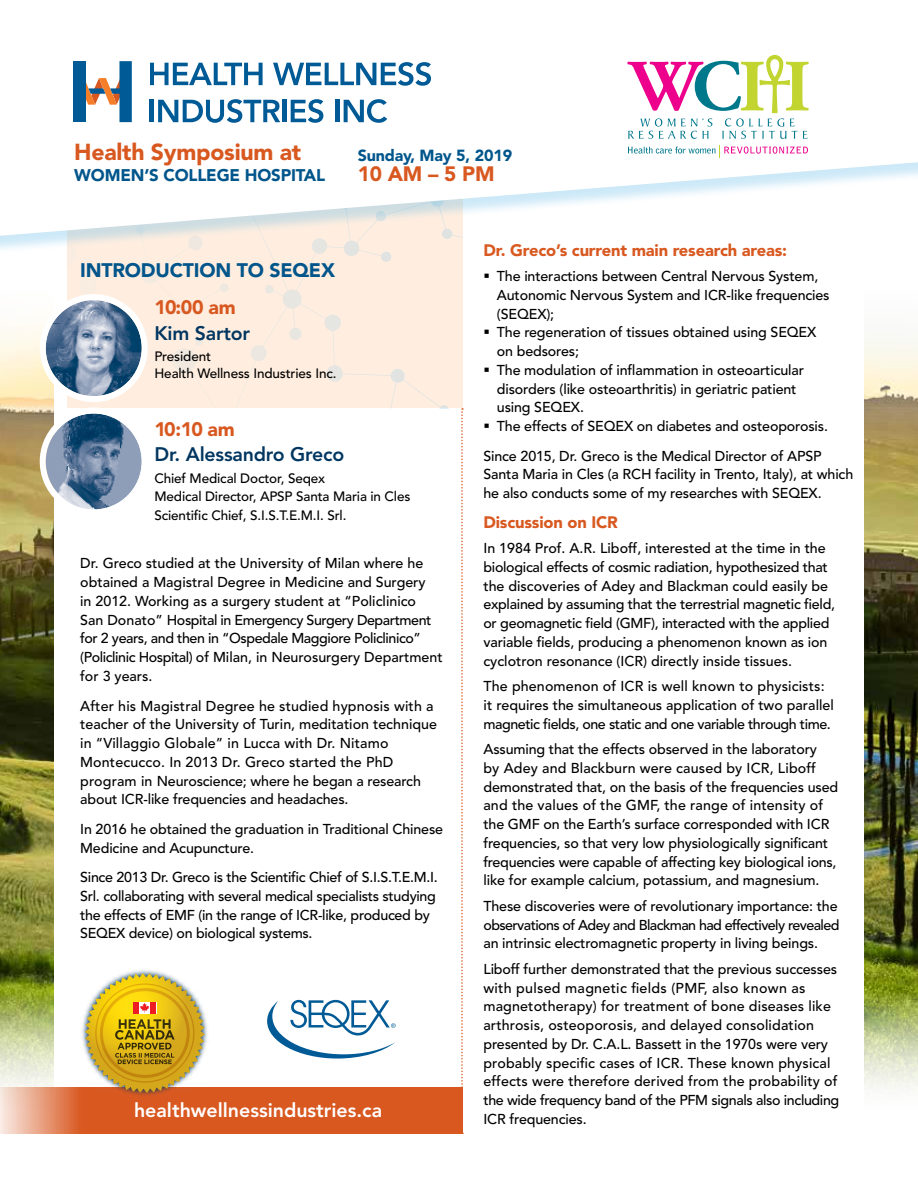
<style>
.page{position:relative;width:918px;height:1188px;background:#fff}
.page>*{position:absolute;margin:0;border:0;box-sizing:border-box;transform-origin:0 0}
.t1{font:900 22.95px "Avenir";letter-spacing:-.01em;color:#d85820}
.t2{font:900 20.7px "Avenir";color:#d85820}
.t3{font:800 19.5px "Avenir";color:#fff}
.t4{font:800 19.5px "Avenir";letter-spacing:-.01em;color:#003660}
.t5{font:900 19.5px "Avenir";letter-spacing:-.01em;color:#00558b}
.t6{font:900 19.5px "Avenir";letter-spacing:-.035em;color:#d85820}
.t7{font:900 16.8px "Avenir";letter-spacing:-.01em;color:#00558b}
.t8{font:900 16.5px "Avenir";letter-spacing:-.01em;color:#d85820}
.t9{font:900 16.05px "Avenir";letter-spacing:-.01em;color:#00558b}
.t10{font:500 14.25px/18.8px "Avenir";letter-spacing:-.01em;color:#000}
.t11{font:500 14.25px/18.8px "Avenir";letter-spacing:.01em;color:#000}
.t12{font:500 13.5px/18.8px "Avenir";letter-spacing:-.01em;color:#000}
</style>
<div class="page">
<div style="left:67px;top:255px;width:396px;height:153px;background:#ffeee0"></div>
<img style="left:864px;top:335px;width:54px;height:651px">
<img style="left:0;top:323px;width:54px;height:663px">
<svg style="left:461px;top:408px;width:2px;height:679px"></svg>
<svg style="left:0;top:1087px;width:463px;height:47px;background:#db6734"></svg>
<img style="left:46px;top:300px;width:96px;height:96px;border-radius:48px">
<div style="left:40px;top:294px;width:108px;height:108px;border:6px solid #fff;border-radius:50%"></div>
<img style="left:46px;top:414px;width:96px;height:96px;border-radius:48px">
<div style="left:40px;top:408px;width:108px;height:108px;border:6px solid #fff;border-radius:50%"></div>
<div style="left:94px;top:982px;width:129px;height:129px;background:#d85820"></div>
<svg style="left:53px;top:917px;width:183px;height:181px"></svg>
<div style="left:65px;top:930px;width:159px;height:155px;background:#fff"></div>
<svg style="left:85px;top:974px;width:113px;height:119px;background:#d2b03e"></svg>
<div style="left:133px;top:1002px;width:6px;height:12px;background:#ed1d24"></div>
<div style="left:151px;top:1002px;width:5px;height:12px;background:#ed1d24"></div>
<svg style="left:267px;top:1000px;width:129px;height:59px"></svg>
<div style="left:0;top:0;width:918px;height:255px;background:#58b6e7;opacity:.3"></div>
<svg style="left:0;top:0;width:918px;height:236px"></svg>
<svg style="left:628px;top:145px;width:180px;height:13px"></svg>
<svg style="left:627px;top:55px;width:182px;height:84px"></svg>
<div style="left:74px;top:61px;width:12px;height:61px;background:#005a96"></div>
<svg style="left:86px;top:61px;width:46px;height:61px"></svg>
<svg style="left:150px;top:63px;width:113px;height:22px"></svg>
<svg style="left:273px;top:62px;width:158px;height:24px"></svg>
<hr style="left:150px;top:100px;width:4px;height:22px;background:#005a96">
<svg style="left:158px;top:99px;width:122px;height:24px"></svg>
<hr style="left:282px;top:100px;width:4px;height:22px;background:#005a96">
<svg style="left:291px;top:99px;width:32px;height:24px"></svg>
<hr style="left:335px;top:100px;width:4px;height:22px;background:#005a96">
<svg style="left:344px;top:99px;width:43px;height:24px"></svg>
<h1 class="t1" style="left:74px;top:138px;width:228px">Health Symposium at</h1>
<p class="t7" style="left:74px;top:165px;width:252px">WOMEN’S COLLEGE HOSPITAL</p>
<p class="t9" style="left:358px;top:145px;width:156px">Sunday, May 5, 2019</p>
<h2 class="t2" style="left:358px;top:161px;width:138px">10 AM – 5 PM</h2>
<h3 class="t5" style="left:80px;top:259px;width:256px">INTRODUCTION TO SEQEX</h3>
<h3 class="t6" style="left:154px;top:296px;width:83px">10:00 am</h3>
<h3 class="t4" style="left:154px;top:322px;width:97px">Kim Sartor</h3>
<p class="t12" style="left:154px;top:349px;width:184px;line-height:16.5px">President<br>Health Wellness Industries Inc.</p>
<h3 class="t6" style="left:154px;top:417px;width:82px">10:10 am</h3>
<h3 class="t4" style="left:154px;top:443px;width:191px">Dr. Alessandro Greco</h3>
<p class="t12" style="left:154px;top:469px;width:258px">Chief Medical Doctor, Seqex<br>Medical Director, APSP Santa Maria in Cles<br>Scientific Chief, S.I.S.T.E.M.I. Srl.</p>
<p class="t10" style="left:80px;top:555px;width:364px">Dr. Greco studied at the University of Milan where he obtained a Magistral Degree in Medicine and Surgery<br>in 2012. Working as a surgery student at “Policlinico San Donato” Hospital in Emergency Surgery Department for 2 years, and then in “Ospedale Maggiore Policlinico” (Policlinic Hospital) of Milan, in Neurosurgery Department for 3 years.</p>
<p class="t10" style="left:80px;top:697px;width:358px">After his Magistral Degree he studied hypnosis with a teacher of the University of Turin, meditation technique in “Villaggio Globale” in Lucca with Dr. Nitamo Montecucco. In 2013 Dr. Greco started the PhD program in Neuroscience; where he began a research about ICR-like frequencies and headaches.</p>
<p class="t10" style="left:80px;top:820px;width:364px">In 2016 he obtained the graduation in Traditional Chinese<br>Medicine and Acupuncture.</p>
<p class="t10" style="left:80px;top:868px;width:359px">Since 2013 Dr. Greco is the Scientific Chief of S.I.S.T.E.M.I.<br>Srl. collaborating with several medical specialists studying the effects of EMF (in the range of ICR-like, produced by SEQEX device) on biological systems.</p>
<h3 class="t3" style="left:134px;top:1099px;width:250px">healthwellnessindustries.ca</h3>
<p class="t8" style="left:483px;top:240px;width:305px">Dr. Greco’s current main research areas:</p>
<p class="t10" style="left:497px;top:267px;width:334px">The interactions between Central Nervous System, Autonomic Nervous System and ICR-like frequencies (SEQEX);<br>The regeneration of tissues obtained using SEQEX on bedsores;<br>The modulation of inflammation in osteoarticular disorders (like osteoarthritis) in geriatric patient using SEQEX.<br>The effects of SEQEX on diabetes and osteoporosis.</p>
<p class="t10" style="left:483px;top:447px;width:371px">Since 2015, Dr. Greco is the Medical Director of APSP<br>Santa Maria in Cles (a RCH facility in Trento, Italy), at which he also conducts some of my researches with SEQEX.</p>
<p class="t8" style="left:483px;top:512px;width:136px">Discussion on ICR</p>
<p class="t10" style="left:483px;top:539px;width:353px">In 1984 Prof. A.R. Liboff, interested at the time in the biological effects of cosmic radiation, hypothesized that the discoveries of Adey and Blackman could easily be explained by assuming that the terrestrial magnetic field, or geomagnetic field (GMF), interacted with the applied variable fields, producing a phenomenon known as ion cyclotron resonance (ICR) directly inside tissues.</p>
<p class="t10" style="left:483px;top:677px;width:352px">The phenomenon of ICR is well known to physicists: it requires the simultaneous application of two parallel magnetic fields, one static and one variable through time.</p>
<p class="t10" style="left:483px;top:740px;width:356px">Assuming that the effects observed in the laboratory<br>by Adey and Blackburn were caused by ICR, Liboff demonstrated that, on the basis of the frequencies used and the values of the GMF, the range of intensity of the GMF on the Earth’s surface corresponded with ICR frequencies, so that very low physiologically significant frequencies were capable of affecting key biological ions, like for example calcium, potassium, and magnesium.</p>
<p class="t10" style="left:483px;top:897px;width:358px">These discoveries were of revolutionary importance: the observations of Adey and Blackman had effectively revealed an intrinsic electromagnetic property in living beings.</p>
<p class="t11" style="left:483px;top:960px;width:357px">Liboff further demonstrated that the previous successes with pulsed magnetic fields (PMF, also known as magnetotherapy) for treatment of bone diseases like arthrosis, osteoporosis, and delayed consolidation presented by Dr. C.A.L. Bassett in the 1970s were very probably specific cases of ICR. These known physical effects were therefore derived from the probability of the wide frequency band of the PFM signals also including ICR frequencies.</p>
</div>
